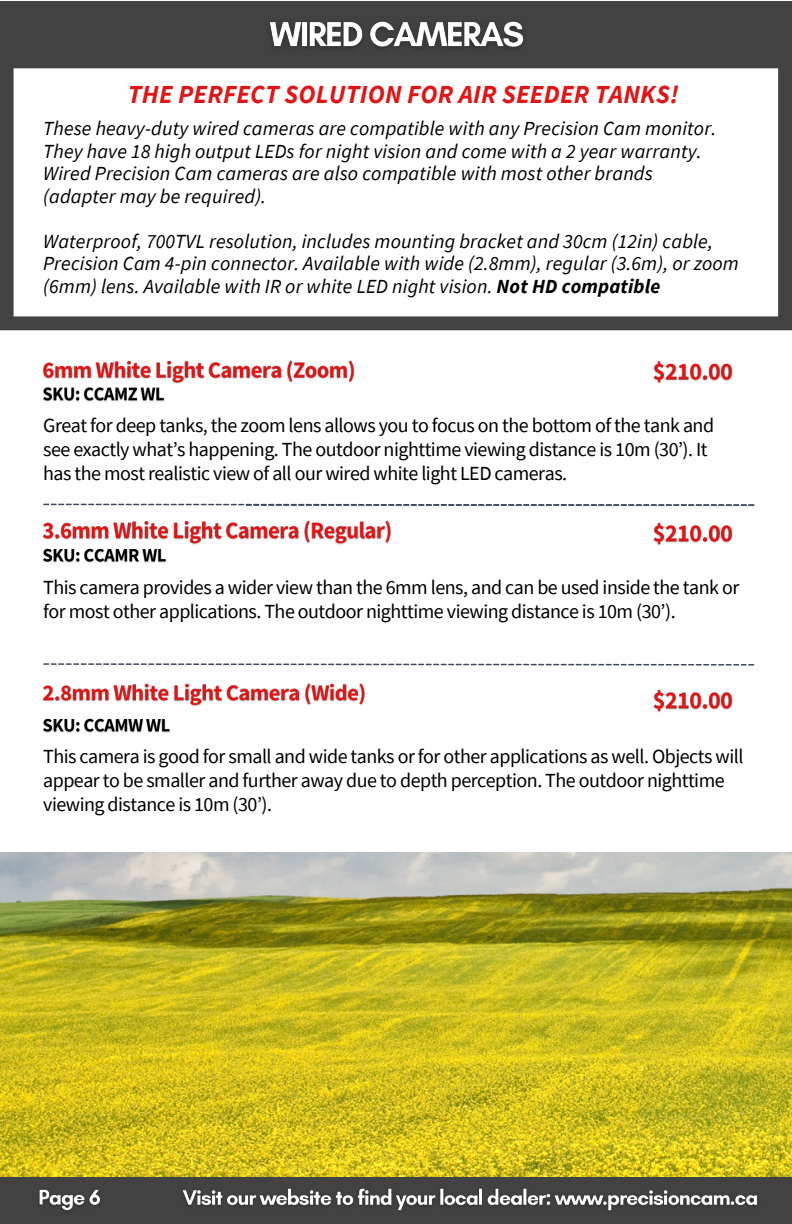
<style>
.page{position:relative;width:792px;height:1224px;background:#fff}
.page>*{position:absolute;margin:0;border:0;box-sizing:border-box;transform-origin:0 0}
.t1{font:italic 700 26px "Source Sans Pro";letter-spacing:.005em;color:#e11515}
.t2{font:20px/24px "Source Sans Pro";letter-spacing:-.025em;color:#000}
.t3{font:italic 20px/22.4px "Source Sans Pro";letter-spacing:.005em;color:#000}
.s1{font-weight:700}
</style>
<div class="page">
<div style="left:0;top:1177px;width:792px;height:47px;background:#424242"></div>
<svg style="left:0;top:67px;width:792px;height:263px"></svg>
<div style="left:0;top:1px;width:792px;height:66px;background:#424242"></div>
<img style="left:42px;top:520px;width:349px;height:25px">
<img style="left:42px;top:544px;width:127px;height:19px">
<img style="left:653px;top:522px;width:80px;height:24px">
<svg style="left:43px;top:504px;width:711px;height:2px"></svg>
<img style="left:0;top:852px;width:792px;height:324px">
<img style="left:270px;top:21px;width:253px;height:27px">
<img style="left:43px;top:360px;width:312px;height:24px">
<img style="left:653px;top:361px;width:80px;height:23px">
<img style="left:43px;top:387px;width:122px;height:15px">
<img style="left:42px;top:683px;width:323px;height:24px">
<img style="left:653px;top:689px;width:80px;height:24px">
<img style="left:43px;top:718px;width:127px;height:15px">
<svg style="left:43px;top:663px;width:711px;height:3px"></svg>
<img style="left:182px;top:1188px;width:575px;height:23px">
<img style="left:39px;top:1189px;width:61px;height:21px">
<p class="t1" style="left:128px;top:78px;width:552px">THE PERFECT SOLUTION FOR AIR SEEDER TANKS!</p>
<p class="t3" style="left:43px;top:117px;width:675px">These heavy-duty wired cameras are compatible with any Precision Cam monitor.<br>They have 18 high output LEDs for night vision and come with a 2 year warranty.<br>Wired Precision Cam cameras are also compatible with most other brands</p>
<p class="t3" style="left:43px;top:184px;width:224px">(adapter may be required).</p>
<p class="t3" style="left:43px;top:229px;width:697px">Waterproof, 700TVL resolution, includes mounting bracket and 30cm (12in) cable,<br>Precision Cam 4-pin connector. Available with wide (2.8mm), regular (3.6m), or zoom (6mm) lens. Available with IR or white LED night vision. <span class="s1">Not HD compatible</span></p>
<p class="t2" style="left:43px;top:413px;width:672px">Great for deep tanks, the zoom lens allows you to focus on the bottom of the tank and see exactly what’s happening. The outdoor nighttime viewing distance is 10m (30’). It has the most realistic view of all our wired white light LED cameras.</p>
<p class="t2" style="left:43px;top:575px;width:698px">This camera provides a wider view than the 6mm lens, and can be used inside the tank or for most other applications. The outdoor nighttime viewing distance is 10m (30’).</p>
<p class="t2" style="left:43px;top:744px;width:702px">This camera is good for small and wide tanks or for other applications as well. Objects will appear to be smaller and further away due to depth perception. The outdoor nighttime viewing distance is 10m (30’).</p>
</div>
